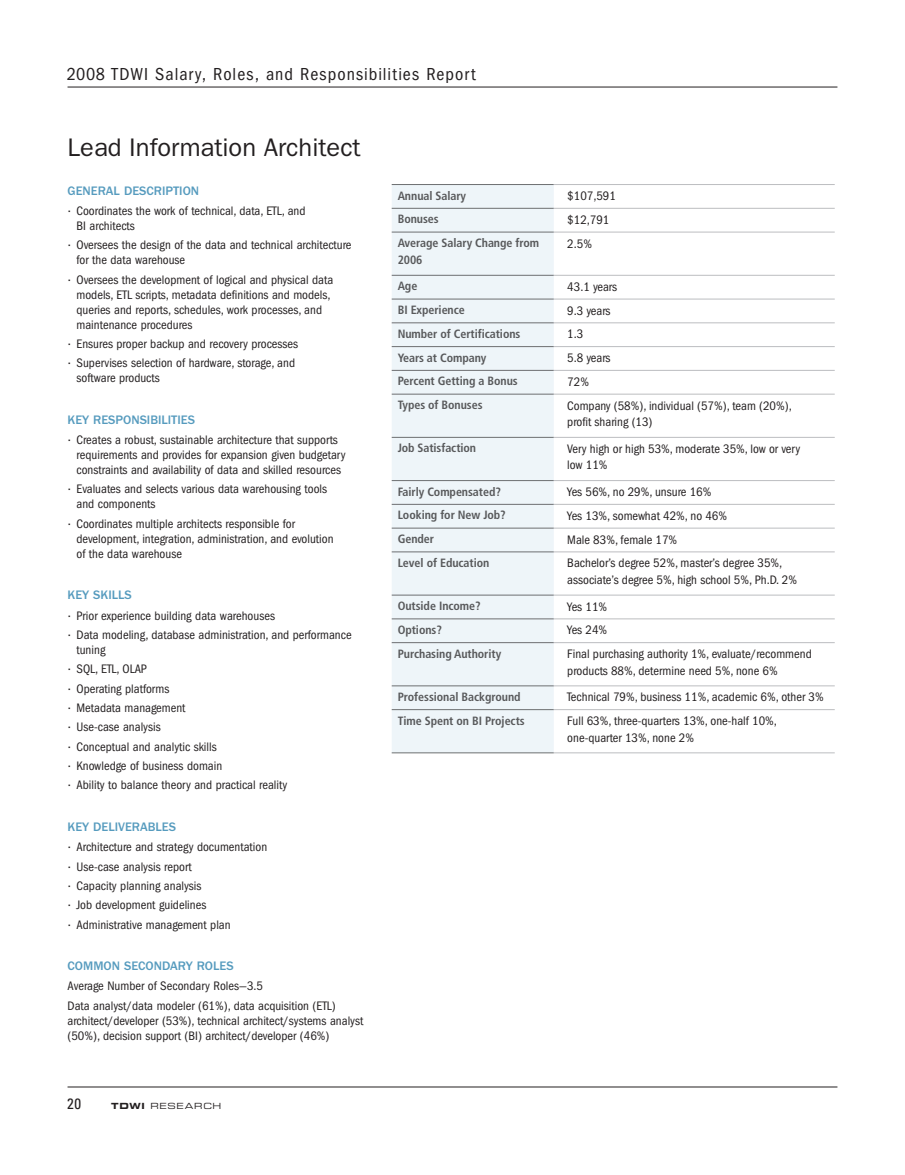
<style>
.page{position:relative;width:905px;height:1175px;background:#fff}
.page>*{position:absolute;margin:0;border:0;box-sizing:border-box;transform-origin:0 0}
.t1{font:25.5px "Franklin Gothic";color:#231f20}
.t2{font:condensed 18px "Franklin Gothic";letter-spacing:.055em;color:#231f20}
.t3{font:condensed 15px "Univers";color:#231f20}
.t4{font:condensed 12.75px/19.4px "Franklin Gothic";color:#231f20}
.t5{font:500 12.75px "Franklin Gothic";color:#569bbe}
.t6{font:700 condensed 12px/16.5px "Frutiger LT Std";letter-spacing:-.005em;color:#58595b}
.t7{font:8.55px "Eurostile LT Std Ex 2";letter-spacing:.085em;color:#231f20}
.s1{font-weight:500;font-stretch:normal;color:#569bbe}
.s2{font-stretch:normal}
.s3{font-family:"Eurostile LT Std Bold Ex 2"}
</style>
<div class="page">
<hr style="left:68px;top:1086px;width:769px;height:1px;background:#231f20">
<hr style="left:68px;top:87px;width:769px;height:1px;background:#231f20">
<div style="left:392px;top:185px;width:162px;height:567px;background:#eef5f9"></div>
<hr style="left:392px;top:184px;width:162px;height:1px;background:#6d6f71">
<hr style="left:392px;top:208px;width:162px;height:1px;background:#6d6f71">
<hr style="left:392px;top:232px;width:162px;height:1px;background:#6d6f71">
<hr style="left:392px;top:275px;width:162px;height:1px;background:#6d6f71">
<hr style="left:392px;top:299px;width:162px;height:1px;background:#6d6f71">
<hr style="left:392px;top:322px;width:162px;height:1px;background:#6d6f71">
<hr style="left:392px;top:346px;width:162px;height:1px;background:#6d6f71">
<hr style="left:392px;top:370px;width:162px;height:1px;background:#6d6f71">
<hr style="left:392px;top:394px;width:162px;height:1px;background:#6d6f71">
<hr style="left:392px;top:437px;width:162px;height:1px;background:#6d6f71">
<hr style="left:392px;top:480px;width:162px;height:1px;background:#6d6f71">
<hr style="left:392px;top:504px;width:162px;height:1px;background:#6d6f71">
<hr style="left:392px;top:528px;width:162px;height:1px;background:#6d6f71">
<hr style="left:392px;top:551px;width:162px;height:1px;background:#6d6f71">
<hr style="left:392px;top:594px;width:162px;height:1px;background:#6d6f71">
<hr style="left:392px;top:618px;width:162px;height:1px;background:#6d6f71">
<hr style="left:392px;top:642px;width:162px;height:1px;background:#6d6f71">
<hr style="left:392px;top:685px;width:162px;height:1px;background:#6d6f71">
<hr style="left:392px;top:709px;width:162px;height:1px;background:#6d6f71">
<hr style="left:392px;top:752px;width:162px;height:1px;background:#6d6f71">
<hr style="left:554px;top:208px;width:280px;height:1px;background:#bcbdc0">
<hr style="left:554px;top:232px;width:280px;height:1px;background:#bcbdc0">
<hr style="left:554px;top:275px;width:280px;height:1px;background:#bcbdc0">
<hr style="left:554px;top:299px;width:280px;height:1px;background:#bcbdc0">
<hr style="left:554px;top:322px;width:280px;height:1px;background:#bcbdc0">
<hr style="left:554px;top:346px;width:280px;height:1px;background:#bcbdc0">
<hr style="left:554px;top:370px;width:280px;height:1px;background:#bcbdc0">
<hr style="left:554px;top:394px;width:280px;height:1px;background:#bcbdc0">
<hr style="left:554px;top:437px;width:280px;height:1px;background:#bcbdc0">
<hr style="left:554px;top:480px;width:280px;height:1px;background:#bcbdc0">
<hr style="left:554px;top:504px;width:280px;height:1px;background:#bcbdc0">
<hr style="left:554px;top:528px;width:280px;height:1px;background:#bcbdc0">
<hr style="left:554px;top:551px;width:280px;height:1px;background:#bcbdc0">
<hr style="left:554px;top:594px;width:280px;height:1px;background:#bcbdc0">
<hr style="left:554px;top:618px;width:280px;height:1px;background:#bcbdc0">
<hr style="left:554px;top:642px;width:280px;height:1px;background:#bcbdc0">
<hr style="left:554px;top:685px;width:280px;height:1px;background:#bcbdc0">
<hr style="left:554px;top:709px;width:280px;height:1px;background:#bcbdc0">
<hr style="left:554px;top:752px;width:280px;height:1px;background:#bcbdc0">
<hr style="left:554px;top:184px;width:280px;height:1px;background:#bcbdc0">
<h2 class="t2" style="left:67px;top:63px;width:410px">2008 TDWI Salary, Roles, and Responsibilities Report</h2>
<h1 class="t1" style="left:68px;top:132px;width:295px">Lead Information Architect</h1>
<p class="t4" style="left:68px;top:180px;width:239px;line-height:20.2px"><span class="s1">GENERAL DESCRIPTION<br></span><span class="s2">·</span> Coordinates the work of technical, data, ETL, and</p>
<p class="t4" style="left:67px;top:216px;width:285px;text-indent:9px">BI architects<br><span class="s2">·</span> Oversees the design of the data and technical architecture</p>
<p class="t4" style="left:67px;top:250px;width:267px;text-indent:9px">for the data warehouse<br><span class="s2">·</span> Oversees the development of logical and physical data</p>
<p class="t4" style="left:77px;top:287px;width:255px;line-height:15px">models, ETL scripts, metadata definitions and models, queries and reports, schedules, work processes, and maintenance procedures</p>
<p class="t4" style="left:67px;top:334px;width:232px"><span class="s2">·</span> Ensures proper backup and recovery processes <span class="s2">·</span> Supervises selection of hardware, storage, and</p>
<p class="t4" style="left:77px;top:368px;width:85px">software products</p>
<p class="t4" style="left:67px;top:409px;width:272px;line-height:20.2px"><span class="s1">KEY RESPONSIBILITIES<br></span><span class="s2">·</span> Creates a robust, sustainable architecture that supports</p>
<p class="t4" style="left:77px;top:447px;width:270px;line-height:15px">requirements and provides for expansion given budgetary constraints and availability of data and skilled resources</p>
<p class="t4" style="left:77px;top:482px;width:252px;line-height:15px;text-indent:-9px"><span class="s2">·</span> Evaluates and selects various data warehousing tools and components</p>
<p class="t4" style="left:77px;top:516px;width:258px;line-height:15px;text-indent:-9px"><span class="s2">·</span> Coordinates multiple architects responsible for development, integration, administration, and evolution of the data warehouse</p>
<p class="t4" style="left:67px;top:585px;width:286px;line-height:19.8px"><span class="s1">KEY SKILLS<br></span><span class="s2">·</span> Prior experience building data warehouses<br><span class="s2">·</span> Data modeling, database administration, and performance</p>
<p class="t4" style="left:67px;top:640px;width:221px;text-indent:9px">tuning<br><span class="s2">·</span> SQL, ETL, OLAP<br><span class="s2">·</span> Operating platforms<br><span class="s2">·</span> Metadata management<br><span class="s2">·</span> Use-case analysis<br><span class="s2">·</span> Conceptual and analytic skills<br><span class="s2">·</span> Knowledge of business domain<br><span class="s2">·</span> Ability to balance theory and practical reality</p>
<p class="t4" style="left:67px;top:817px;width:201px"><span class="s1">KEY DELIVERABLES<br></span><span class="s2">·</span> Architecture and strategy documentation <span class="s2">·</span> Use-case analysis report<br><span class="s2">·</span> Capacity planning analysis<br><span class="s2">·</span> Job development guidelines<br><span class="s2">·</span> Administrative management plan</p>
<p class="t5" style="left:67px;top:958px;width:168px">COMMON SECONDARY ROLES</p>
<p class="t4" style="left:67px;top:976px;width:270px">Average Number of Secondary Roles—3.5<br>Data analyst/data modeler (61%), data acquisition (ETL)</p>
<p class="t4" style="left:67px;top:1013px;width:297px;line-height:15px">architect/developer (53%), technical architect/systems analyst (50%), decision support (BI) architect/developer (46%)</p>
<p class="t3" style="left:67px;top:1093px;width:16px">20</p>
<p class="t7" style="left:111px;top:1099px;width:112px"><span class="s3">TDWI</span> RESEARCH</p>
<p class="t6" style="left:398px;top:187px;width:70px">Annual Salary</p>
<p class="t4" style="left:567px;top:186px;width:50px">$107,591</p>
<p class="t6" style="left:398px;top:211px;width:42px">Bonuses</p>
<p class="t4" style="left:567px;top:210px;width:44px">$12,791</p>
<p class="t6" style="left:398px;top:235px;width:143px">Average Salary Change from<br>2006</p>
<p class="t4" style="left:567px;top:234px;width:26px">2.5%</p>
<p class="t6" style="left:398px;top:278px;width:21px">Age</p>
<p class="t4" style="left:567px;top:277px;width:51px">43.1 years</p>
<p class="t6" style="left:398px;top:302px;width:69px">BI Experience</p>
<p class="t4" style="left:567px;top:301px;width:45px">9.3 years</p>
<p class="t6" style="left:398px;top:325px;width:124px">Number of Certifications</p>
<p class="t4" style="left:567px;top:324px;width:18px">1.3</p>
<p class="t6" style="left:398px;top:349px;width:90px">Years at Company</p>
<p class="t4" style="left:567px;top:348px;width:45px">5.8 years</p>
<p class="t6" style="left:398px;top:373px;width:121px">Percent Getting a Bonus</p>
<p class="t4" style="left:567px;top:372px;width:23px">72%</p>
<p class="t6" style="left:398px;top:397px;width:86px">Types of Bonuses</p>
<p class="t4" style="left:567px;top:397px;width:226px;line-height:16.5px">Company (58%), individual (57%), team (20%), profit sharing (13)</p>
<p class="t6" style="left:398px;top:440px;width:80px">Job Satisfaction</p>
<p class="t4" style="left:567px;top:440px;width:234px;line-height:16.5px">Very high or high 53%, moderate 35%, low or very low 11%</p>
<p class="t6" style="left:398px;top:483px;width:105px">Fairly Compensated?</p>
<p class="t4" style="left:567px;top:482px;width:146px">Yes 56%, no 29%, unsure 16%</p>
<p class="t6" style="left:398px;top:507px;width:110px">Looking for New Job?</p>
<p class="t4" style="left:567px;top:506px;width:161px">Yes 13%, somewhat 42%, no 46%</p>
<p class="t6" style="left:398px;top:531px;width:38px">Gender</p>
<p class="t4" style="left:567px;top:530px;width:111px">Male 83%, female 17%</p>
<p class="t6" style="left:398px;top:554px;width:93px">Level of Education</p>
<p class="t4" style="left:567px;top:555px;width:231px;line-height:16.5px">Bachelor’s degree 52%, master’s degree 35%, associate’s degree 5%, high school 5%, Ph.D. 2%</p>
<p class="t6" style="left:398px;top:597px;width:84px">Outside Income?</p>
<p class="t4" style="left:567px;top:597px;width:41px">Yes 11%</p>
<p class="t6" style="left:398px;top:621px;width:46px">Options?</p>
<p class="t4" style="left:567px;top:620px;width:41px">Yes 24%</p>
<p class="t6" style="left:398px;top:645px;width:105px">Purchasing Authority</p>
<p class="t4" style="left:567px;top:646px;width:246px;line-height:16.5px">Final purchasing authority 1%, evaluate/recommend products 88%, determine need 5%, none 6%</p>
<p class="t6" style="left:398px;top:688px;width:124px">Professional Background</p>
<p class="t4" style="left:567px;top:687px;width:258px">Technical 79%, business 11%, academic 6%, other 3%</p>
<p class="t6" style="left:398px;top:712px;width:128px">Time Spent on BI Projects</p>
<p class="t4" style="left:567px;top:713px;width:211px;line-height:16.5px">Full 63%, three-quarters 13%, one-half 10%, one-quarter 13%, none 2%</p>
</div>
